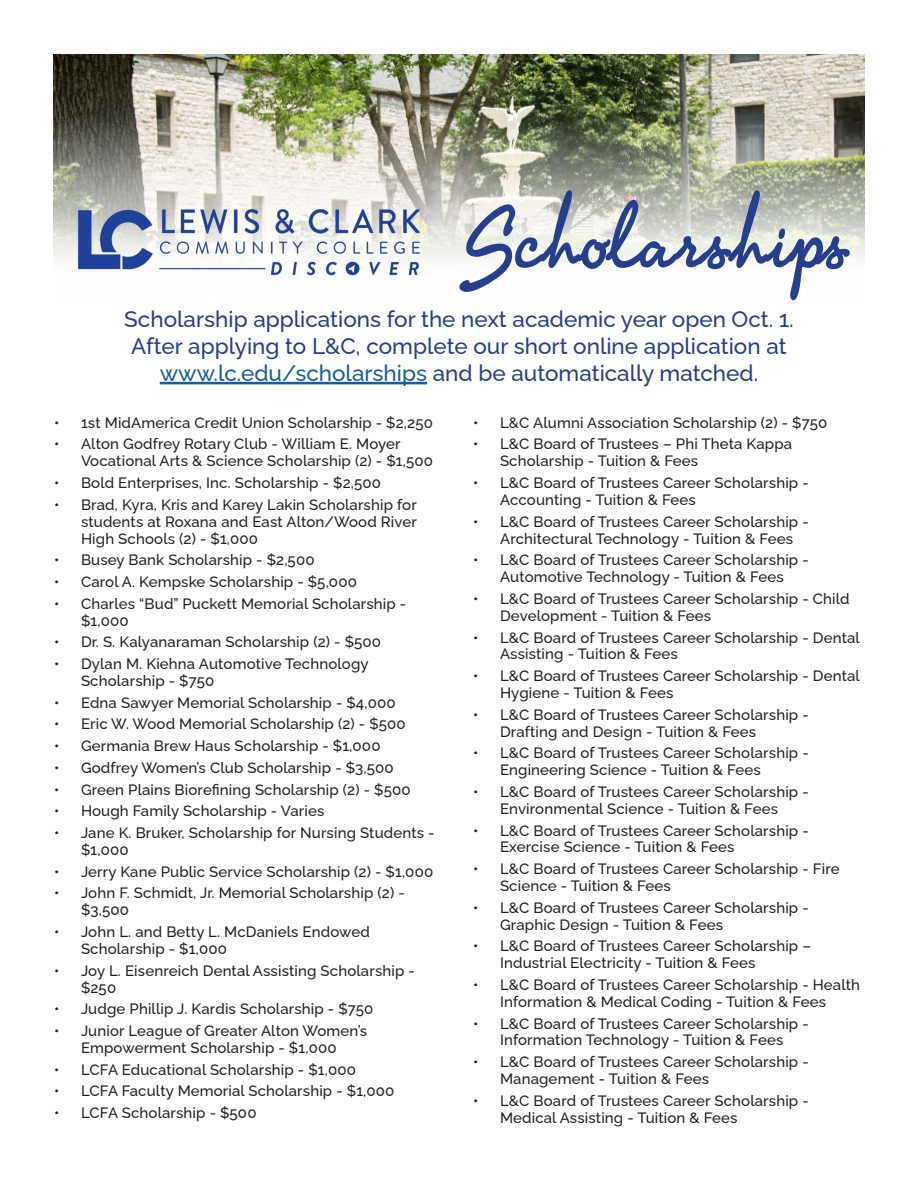
<style>
.page{position:relative;width:918px;height:1188px;background:#fff}
.page>*{position:absolute;margin:0;border:0;box-sizing:border-box;transform-origin:0 0}
.t1{font:96px "PR8 Charade";color:#253f8e}
.t2{font:100 22.5px/27px "Raleway";color:#253f8e;text-align:center}
.t3{font:100 15px/16.8px "Raleway";letter-spacing:.01em;color:#231f20}
.s1{color:#175d9e}
</style>
<div class="page">
<hr style="left:160px;top:382px;width:267px;height:2px;background:#175d9e">
<img style="left:53px;top:54px;width:811px;height:208px">
<img style="left:68px;top:198px;width:365px;height:78px">
<p class="t1" style="left:458px;top:172px;width:391px">Scholarships</p>
<p class="t2" style="left:124px;top:303px;width:671px">Scholarship applications for the next academic year open Oct. 1.<br>After applying to L&amp;C, complete our short online application at <span class="s1">www.lc.edu/scholarships</span> and be automatically matched.</p>
<p class="t3" style="left:54px;top:412px;width:381px">• 1st MidAmerica Credit Union Scholarship - $2,250</p>
<p class="t3" style="left:81px;top:434px;width:354px;text-indent:-27px">• Alton Godfrey Rotary Club - William E. Moyer<br>Vocational Arts &amp; Science Scholarship (2) - $1,500</p>
<p class="t3" style="left:54px;top:473px;width:329px">• Bold Enterprises, Inc. Scholarship - $2,500</p>
<p class="t3" style="left:81px;top:494px;width:337px;text-align:justify;text-indent:-27px">• Brad, Kyra, Kris and Karey Lakin Scholarship for students at Roxana and East Alton/Wood River High Schools (2) - $1,000</p>
<p class="t3" style="left:54px;top:550px;width:262px">• Busey Bank Scholarship - $2,500</p>
<p class="t3" style="left:54px;top:572px;width:304px">• Carol A. Kempske Scholarship - $5,000</p>
<p class="t3" style="left:81px;top:593px;width:327px;text-indent:-27px">• Charles “Bud” Puckett Memorial Scholarship - $1,000</p>
<p class="t3" style="left:54px;top:632px;width:329px">• Dr. S. Kalyanaraman Scholarship (2) - $500</p>
<p class="t3" style="left:81px;top:654px;width:289px;text-indent:-27px">• Dylan M. Kiehna Automotive Technology<br>Scholarship - $750</p>
<p class="t3" style="left:54px;top:692px;width:343px">• Edna Sawyer Memorial Scholarship - $4,000</p>
<p class="t3" style="left:54px;top:714px;width:353px">• Eric W. Wood Memorial Scholarship (2) - $500</p>
<p class="t3" style="left:54px;top:736px;width:328px">• Germania Brew Haus Scholarship - $1,000</p>
<p class="t3" style="left:54px;top:758px;width:341px">• Godfrey Women’s Club Scholarship - $3,500</p>
<p class="t3" style="left:54px;top:779px;width:358px">• Green Plains Biorefining Scholarship (2) - $500</p>
<p class="t3" style="left:54px;top:801px;width:272px">• Hough Family Scholarship - Varies</p>
<p class="t3" style="left:81px;top:823px;width:355px;text-indent:-27px">• Jane K. Bruker, Scholarship for Nursing Students - $1,000</p>
<p class="t3" style="left:54px;top:861px;width:381px">• Jerry Kane Public Service Scholarship (2) - $1,000</p>
<p class="t3" style="left:81px;top:883px;width:325px;text-indent:-27px">• John F. Schmidt, Jr. Memorial Scholarship (2) - $3,500</p>
<p class="t3" style="left:81px;top:922px;width:290px;text-indent:-27px">• John L. and Betty L. McDaniels Endowed<br>Scholarship - $1,000</p>
<p class="t3" style="left:81px;top:960px;width:335px;text-indent:-27px">• Joy L. Eisenreich Dental Assisting Scholarship - $250</p>
<p class="t3" style="left:54px;top:999px;width:321px">• Judge Phillip J. Kardis Scholarship - $750</p>
<p class="t3" style="left:54px;top:1021px;width:315px;text-align:center">• Junior League of Greater Alton Women’s<br>Empowerment Scholarship - $1,000</p>
<p class="t3" style="left:54px;top:1059px;width:303px">• LCFA Educational Scholarship - $1,000</p>
<p class="t3" style="left:54px;top:1081px;width:342px">• LCFA Faculty Memorial Scholarship - $1,000</p>
<p class="t3" style="left:54px;top:1103px;width:204px">• LCFA Scholarship - $500</p>
<p class="t3" style="left:473px;top:412px;width:356px">• L&amp;C Alumni Association Scholarship (2) - $750</p>
<p class="t3" style="left:500px;top:434px;width:294px;text-indent:-27px">• L&amp;C Board of Trustees – Phi Theta Kappa<br>Scholarship - Tuition &amp; Fees</p>
<p class="t3" style="left:500px;top:473px;width:310px;text-indent:-27px">• L&amp;C Board of Trustees Career Scholarship -<br>Accounting - Tuition &amp; Fees</p>
<p class="t3" style="left:500px;top:511px;width:310px;text-indent:-27px">• L&amp;C Board of Trustees Career Scholarship -<br>Architectural Technology - Tuition &amp; Fees</p>
<p class="t3" style="left:473px;top:550px;width:337px;text-align:center">• L&amp;C Board of Trustees Career Scholarship -<br>Automotive Technology - Tuition &amp; Fees</p>
<p class="t3" style="left:500px;top:589px;width:351px;text-indent:-27px">• L&amp;C Board of Trustees Career Scholarship - Child<br>Development - Tuition &amp; Fees</p>
<p class="t3" style="left:500px;top:627px;width:361px;text-indent:-27px">• L&amp;C Board of Trustees Career Scholarship - Dental<br>Assisting - Tuition &amp; Fees</p>
<p class="t3" style="left:500px;top:666px;width:361px;text-indent:-27px">• L&amp;C Board of Trustees Career Scholarship - Dental<br>Hygiene - Tuition &amp; Fees</p>
<p class="t3" style="left:500px;top:704px;width:310px;text-indent:-27px">• L&amp;C Board of Trustees Career Scholarship -<br>Drafting and Design - Tuition &amp; Fees</p>
<p class="t3" style="left:500px;top:743px;width:310px;text-indent:-27px">• L&amp;C Board of Trustees Career Scholarship -<br>Engineering Science - Tuition &amp; Fees</p>
<p class="t3" style="left:473px;top:782px;width:337px;text-align:center">• L&amp;C Board of Trustees Career Scholarship -<br>Environmental Science - Tuition &amp; Fees</p>
<p class="t3" style="left:500px;top:820px;width:310px;text-indent:-27px">• L&amp;C Board of Trustees Career Scholarship -<br>Exercise Science - Tuition &amp; Fees</p>
<p class="t3" style="left:500px;top:859px;width:341px;text-indent:-27px">• L&amp;C Board of Trustees Career Scholarship - Fire<br>Science - Tuition &amp; Fees</p>
<p class="t3" style="left:500px;top:897px;width:310px;text-indent:-27px">• L&amp;C Board of Trustees Career Scholarship -<br>Graphic Design - Tuition &amp; Fees</p>
<p class="t3" style="left:500px;top:936px;width:313px;text-indent:-27px">• L&amp;C Board of Trustees Career Scholarship –<br>Industrial Electricity - Tuition &amp; Fees</p>
<p class="t3" style="left:473px;top:975px;width:389px;text-align:center">• L&amp;C Board of Trustees Career Scholarship - Health<br>Information &amp; Medical Coding - Tuition &amp; Fees</p>
<p class="t3" style="left:473px;top:1013px;width:337px;text-align:center">• L&amp;C Board of Trustees Career Scholarship -<br>Information Technology - Tuition &amp; Fees</p>
<p class="t3" style="left:500px;top:1052px;width:310px;text-indent:-27px">• L&amp;C Board of Trustees Career Scholarship -<br>Management - Tuition &amp; Fees</p>
<p class="t3" style="left:500px;top:1090px;width:310px;text-indent:-27px">• L&amp;C Board of Trustees Career Scholarship -<br>Medical Assisting - Tuition &amp; Fees</p>
</div>
